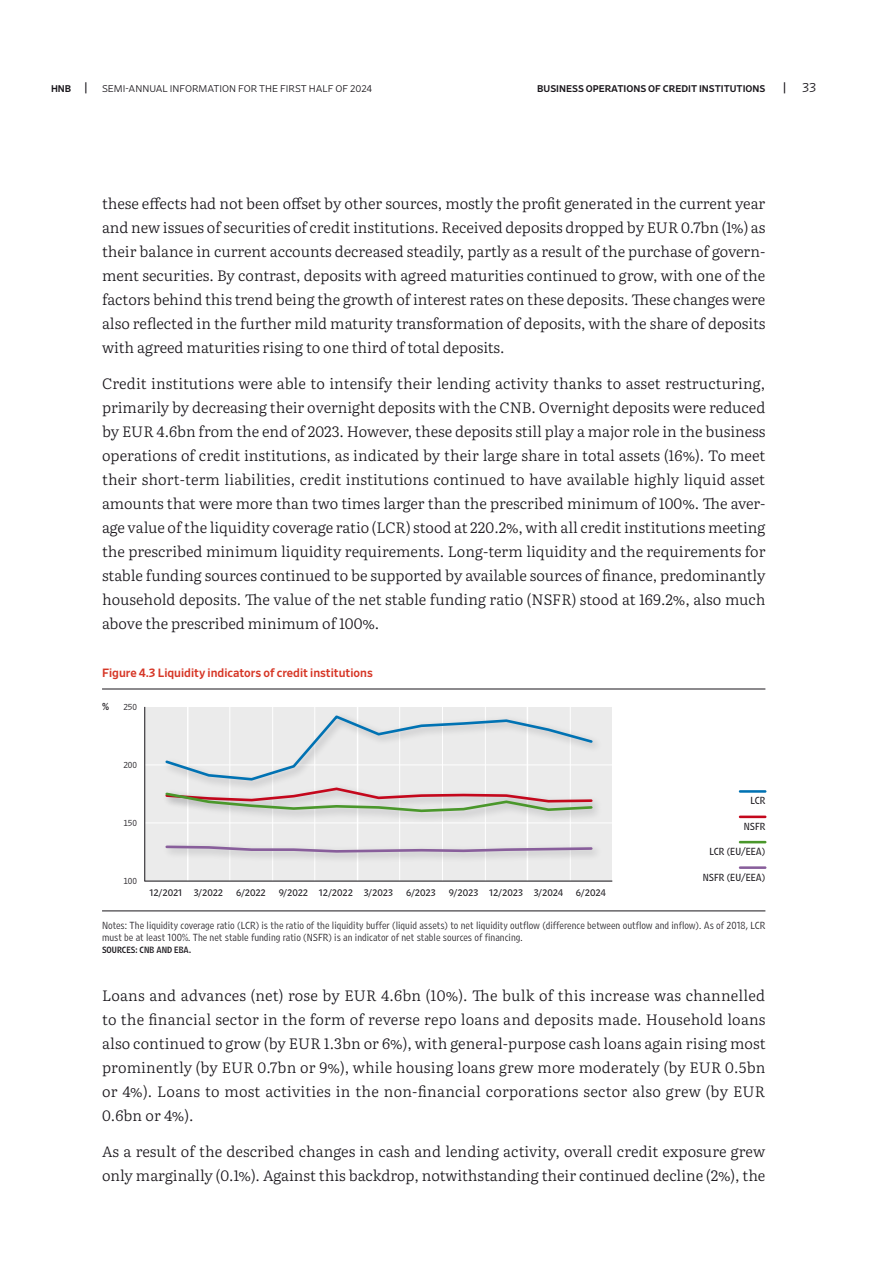
<style>
.page{position:relative;width:893px;height:1263px;background:#fff}
.page>*{position:absolute;margin:0;border:0;box-sizing:border-box;transform-origin:0 0}
.t1{font:300 15px/24px "Literata TT Text";color:#1a171c;text-align:justify}
.t2{font:300 12.75px "Retina";color:#1a171c}
.t3{font:500 12px "Retina";color:#d63626}
.t4{font:500 10.2px "Retina";color:#1a171c}
.t5{font:9.75px/12px "Retina MP Narrow Lt";color:#1a171c}
.t6{font:300 9.75px "Retina";color:#1a171c}
.t7{font:500 9.75px "Retina";color:#1a171c}
.t8{font:9.75px "Retina MP Narrow";color:#1a171c}
.t9{font:9px "Retina MP";color:#1a171c}
.t10{font:8.7px "Retina MP Narrow Med";color:#1a171c}
.t11{font:8.25px "Retina MP Lt";color:#1a171c}
.s1{font-weight:500}
.s2{font-weight:500;font-size:12px}
</style>
<div class="page">
<hr style="left:102px;top:689px;width:663px;height:1px;background:#1a171c">
<hr style="left:102px;top:911px;width:663px;height:1px;background:#1a171c">
<div style="left:145px;top:707px;width:467px;height:174px;background:#ebebeb"></div>
<hr style="left:145px;top:765px;width:467px;height:1px;background:#fff">
<hr style="left:145px;top:823px;width:467px;height:1px;background:#fff">
<hr style="left:570px;top:707px;width:1px;height:174px;background:#fff">
<hr style="left:527px;top:707px;width:1px;height:174px;background:#fff">
<hr style="left:485px;top:707px;width:1px;height:174px;background:#fff">
<hr style="left:442px;top:707px;width:1px;height:174px;background:#fff">
<hr style="left:399px;top:707px;width:1px;height:174px;background:#fff">
<hr style="left:357px;top:707px;width:1px;height:174px;background:#fff">
<hr style="left:314px;top:707px;width:1px;height:174px;background:#fff">
<hr style="left:272px;top:707px;width:1px;height:174px;background:#fff">
<hr style="left:230px;top:707px;width:1px;height:174px;background:#fff">
<hr style="left:187px;top:707px;width:2px;height:174px;background:#fff">
<img style="left:158px;top:802px;width:448px;height:24px">
<svg style="left:163px;top:714px;width:431px;height:99px"></svg>
<img style="left:186px;top:839px;width:410px;height:28px">
<svg style="left:165px;top:844px;width:429px;height:10px"></svg>
<hr style="left:145px;top:707px;width:1px;height:174px;background:#1a171c">
<hr style="left:145px;top:881px;width:467px;height:1px;background:#1a171c">
<hr style="left:739px;top:841px;width:27px;height:2px;background:#4a972b">
<hr style="left:739px;top:815px;width:27px;height:3px;background:#c4071c">
<hr style="left:739px;top:790px;width:27px;height:3px;background:#0072b3">
<hr style="left:739px;top:866px;width:27px;height:3px;background:#885e9b">
<p class="t6" style="left:51px;top:82px;width:323px"><span class="s1">HNB</span> <span class="s2">|</span> SEMI-ANNUAL INFORMATION FOR THE FIRST HALF OF 2024</p>
<p class="t7" style="left:537px;top:82px;width:230px">BUSINESS OPERATIONS OF CREDIT INSTITUTIONS</p>
<p class="t2" style="left:783px;top:79px;width:35px"><span class="s2">|</span> 33</p>
<p class="t1" style="left:102px;top:190px;width:665px">these effects had not been offset by other sources, mostly the profit generated in the current year and new issues of securities of credit institutions. Received deposits dropped by EUR 0.7bn (1%) as their balance in current accounts decreased steadily, partly as a result of the purchase of govern&shy;ment securities. By contrast, deposits with agreed maturities continued to grow, with one of the factors behind this trend being the growth of interest rates on these deposits. These changes were also reflected in the further mild maturity transformation of deposits, with the share of deposits with agreed maturities rising to one third of total deposits.</p>
<p class="t1" style="left:102px;top:370px;width:665px">Credit institutions were able to intensify their lending activity thanks to asset restructuring, primarily by decreasing their overnight deposits with the CNB. Overnight deposits were reduced by EUR 4.6bn from the end of 2023. However, these deposits still play a major role in the business operations of credit institutions, as indicated by their large share in total assets (16%). To meet their short-term liabilities, credit institutions continued to have available highly liquid asset amounts that were more than two times larger than the prescribed minimum of 100%. The aver&shy;age value of the liquidity coverage ratio (LCR) stood at 220.2%, with all credit institutions meeting the prescribed minimum liquidity requirements. Long-term liquidity and the requirements for stable funding sources continued to be supported by available sources of finance, predominantly household deposits. The value of the net stable funding ratio (NSFR) stood at 169.2%, also much above the prescribed minimum of 100%.</p>
<p class="t3" style="left:102px;top:665px;width:272px">Figure 4.3 Liquidity indicators of credit institutions</p>
<p class="t4" style="left:102px;top:699px;width:9px">%</p>
<p class="t11" style="left:123px;top:700px;width:15px">250</p>
<p class="t11" style="left:123px;top:758px;width:15px">200</p>
<p class="t11" style="left:123px;top:816px;width:15px">150</p>
<p class="t11" style="left:123px;top:875px;width:15px">100</p>
<p class="t9" style="left:149px;top:885px;width:34px">12/2021</p>
<p class="t9" style="left:194px;top:885px;width:31px">3/2022</p>
<p class="t9" style="left:236px;top:885px;width:31px">6/2022</p>
<p class="t9" style="left:279px;top:885px;width:116px">9/2022 12/2022 3/2023</p>
<p class="t9" style="left:406px;top:885px;width:31px">6/2023</p>
<p class="t9" style="left:449px;top:885px;width:116px">9/2023 12/2023 3/2024</p>
<p class="t9" style="left:576px;top:885px;width:32px">6/2024</p>
<p class="t8" style="left:750px;top:794px;width:16px">LCR</p>
<p class="t8" style="left:744px;top:819px;width:23px">NSFR</p>
<p class="t8" style="left:709px;top:845px;width:57px">LCR (EU/EEA)</p>
<p class="t8" style="left:703px;top:870px;width:64px">NSFR (EU/EEA)</p>
<p class="t5" style="left:102px;top:919px;width:665px">Notes: The liquidity coverage ratio (LCR) is the ratio of the liquidity buffer (liquid assets) to net liquidity outflow (difference between outflow and inflow). As of 2018, LCR must be at least 100%. The net stable funding ratio (NSFR) is an indicator of net stable sources of financing.</p>
<p class="t10" style="left:102px;top:943px;width:90px">SOURCES: CNB AND EBA.</p>
<p class="t1" style="left:102px;top:982px;width:665px">Loans and advances (net) rose by EUR 4.6bn (10%). The bulk of this increase was channelled to the financial sector in the form of reverse repo loans and deposits made. Household loans also continued to grow (by EUR 1.3bn or 6%), with general-purpose cash loans again rising most prominently (by EUR 0.7bn or 9%), while housing loans grew more moderately (by EUR 0.5bn or 4%). Loans to most activities in the non-financial corporations sector also grew (by EUR 0.6bn or 4%).</p>
<p class="t1" style="left:102px;top:1138px;width:665px">As a result of the described changes in cash and lending activity, overall credit exposure grew only marginally (0.1%). Against this backdrop, notwithstanding their continued decline (2%), the</p>
</div>
